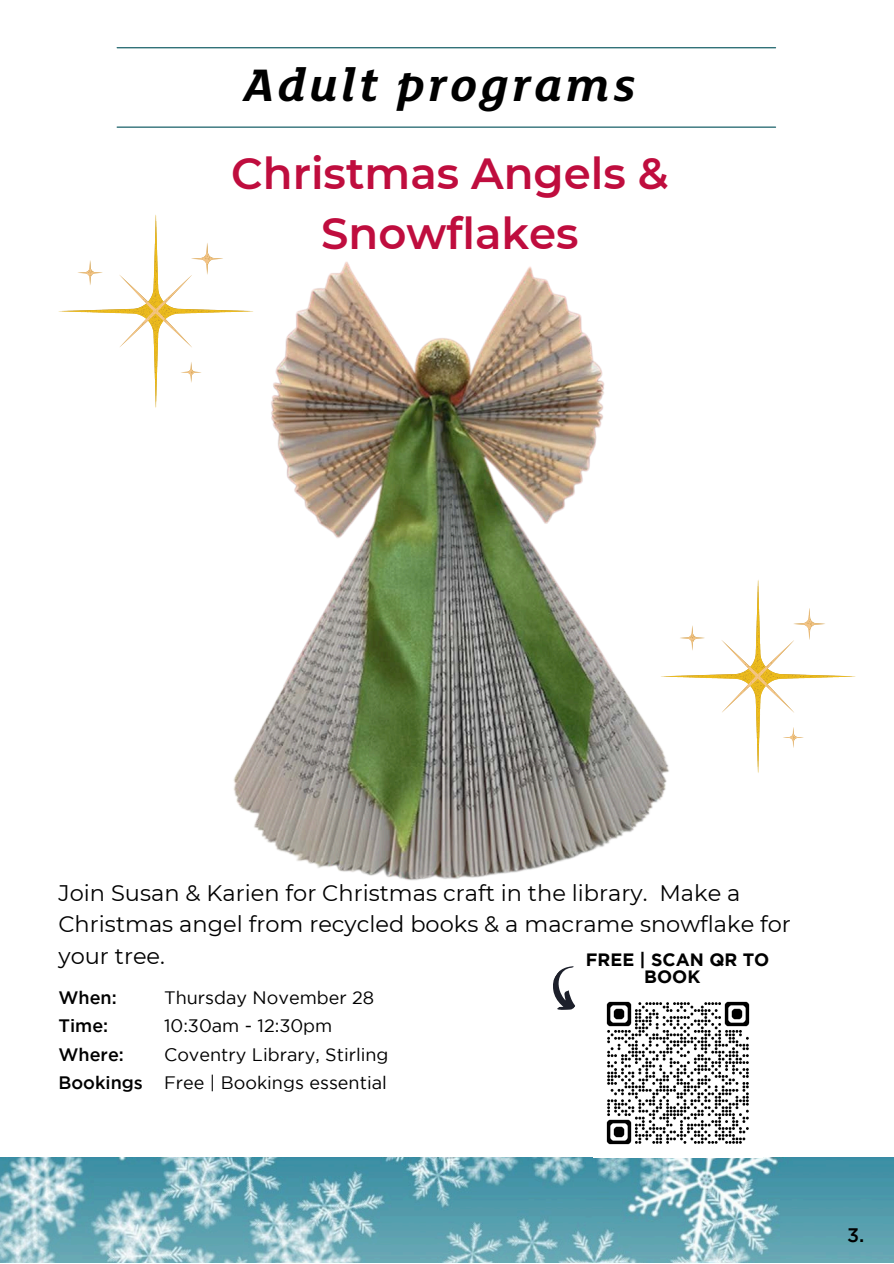
<style>
.page{position:relative;width:894px;height:1264px;background:#fff}
.page>*{position:absolute;margin:0;border:0;box-sizing:border-box;transform-origin:0 0}
.t1{font:italic 700 49.5px "FS Lola";letter-spacing:.07em;color:#000}
.t2{font:600 43.5px/60.8px "Montserrat";color:#bf0d3e;text-align:center}
.t3{font:22.5px/31.5px "Montserrat";color:#000}
.t4{font:500 19.5px "Gotham";color:#000}
.t5{font:18px "Gotham";color:#000}
.t6{font:500 18px/28.2px "Gotham";color:#000}
.t7{font:700 17.85px/17.2px "Gotham";color:#000}
</style>
<div class="page">
<hr style="left:117px;top:127px;width:658px;height:1px;background:#005059">
<hr style="left:117px;top:47px;width:658px;height:1px;background:#005059">
<img style="left:0;top:1157px;width:893px;height:105px">
<img style="left:233px;top:261px;width:434px;height:620px">
<svg style="left:58px;top:215px;width:195px;height:193px"></svg>
<svg style="left:660px;top:579px;width:195px;height:194px"></svg>
<img style="left:606px;top:1001px;width:144px;height:144px">
<svg style="left:553px;top:966px;width:22px;height:44px"></svg>
<h1 class="t1" style="left:244px;top:64px;width:393px">Adult programs</h1>
<p class="t2" style="left:231px;top:143px;width:438px">Christmas Angels &amp;<br>Snowflakes</p>
<p class="t3" style="left:58px;top:876px;width:733px">Join Susan &amp; Karien for Christmas craft in the library. Make a<br>Christmas angel from recycled books &amp; a macrame snowflake for your tree.</p>
<h3 class="t5" style="left:164px;top:991px;width:211px">Thursday November 28</h3>
<h4 class="t5" style="left:164px;top:1019px;width:170px">10:30am - 12:30pm</h4>
<p class="t5" style="left:164px;top:1047px;width:226px">Coventry Library, Stirling</p>
<h5 class="t5" style="left:164px;top:1075px;width:224px">Free | Bookings essential</h5>
<p class="t7" style="left:644px;top:952px;width:127px;text-indent:-58px">FREE | SCAN QR TO<br>BOOK</p>
<p class="t6" style="left:58px;top:985px;width:67px">When:<br>Time:<br>Where:</p>
<p class="t6" style="left:58px;top:1069px;width:86px">Bookings</p>
<p class="t4" style="left:847px;top:1228px;width:19px">3.</p>
</div>
